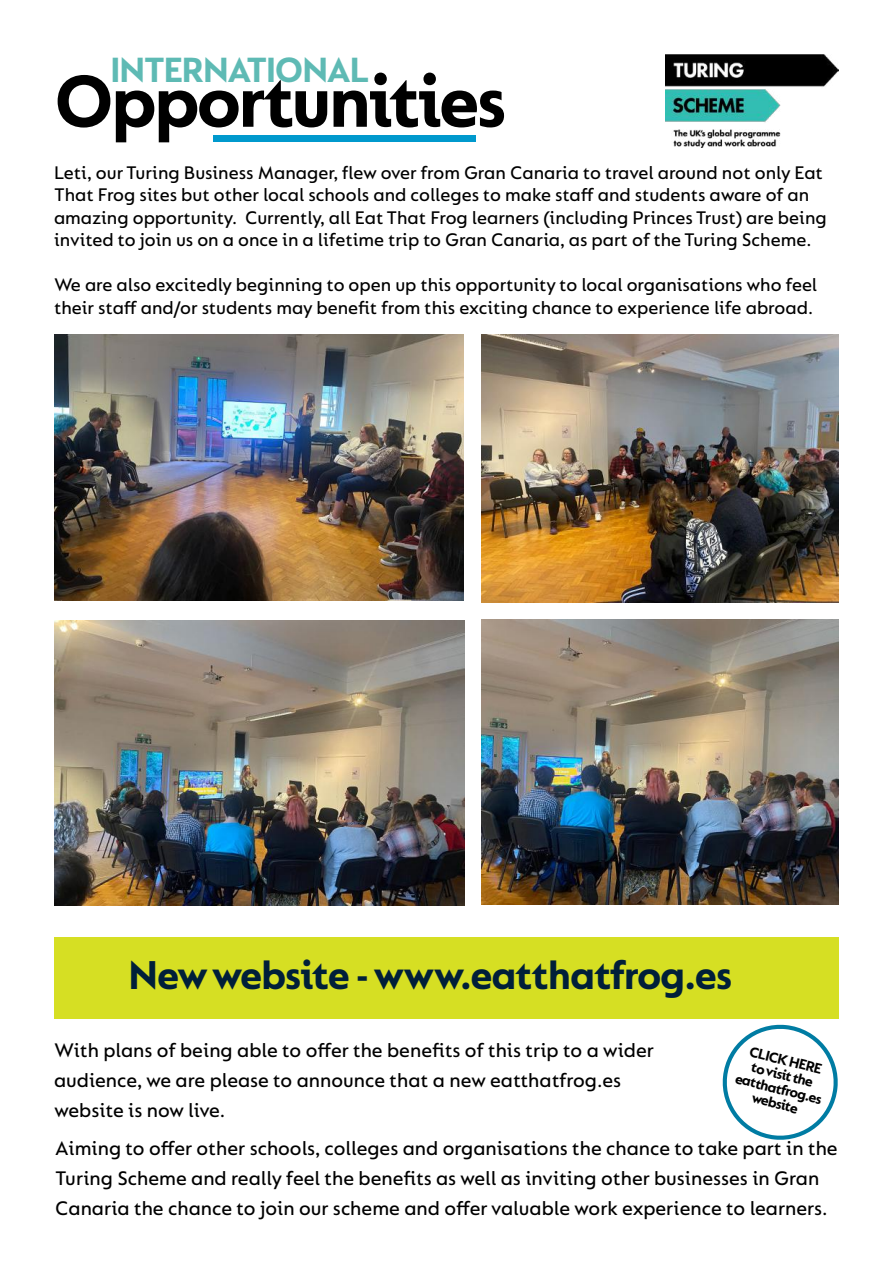
<style>
.page{position:relative;width:893px;height:1263px;background:#fff}
.page>*{position:absolute;margin:0;border:0;box-sizing:border-box;transform-origin:0 0}
.t1{font:700 78.75px "FS Lucas";letter-spacing:-.04em;color:#000}
.t2{font:700 43.05px "FS Lucas";letter-spacing:-.03em;color:#001f39}
.t3{font:700 37.5px "FS Lucas";letter-spacing:-.04em;color:#5ebab4}
.t4{font:500 21px/30px "FS Lucas";color:#000}
.t5{font:500 19.5px/22.5px "FS Lucas";color:#000}
.t6{font:700 15.3px/14.7px "FS Lucas";color:#000;text-align:center}
</style>
<div class="page">
<img style="left:54px;top:334px;width:409px;height:266px">
<img style="left:482px;top:335px;width:357px;height:267px">
<img style="left:54px;top:621px;width:411px;height:284px">
<img style="left:482px;top:619px;width:357px;height:285px">
<div style="left:213px;top:135px;width:263px;height:7px;background:#0099cd"></div>
<img style="left:665px;top:54px;width:174px;height:93px">
<div style="left:54px;top:937px;width:785px;height:81px;background:#d6df23"></div>
<svg style="left:722px;top:1024px;width:116px;height:116px"></svg>
<h3 class="t3" style="left:110px;top:48px;width:260px">INTERNATIONAL</h3>
<h1 class="t1" style="left:54px;top:56px;width:454px">Opportunities</h1>
<p class="t5" style="left:54px;top:161px;width:774px">Leti, our Turing Business Manager, flew over from Gran Canaria to travel around not only Eat That Frog sites but other local schools and colleges to make staff and students aware of an amazing opportunity. Currently, all Eat That Frog learners (including Princes Trust) are being invited to join us on a once in a lifetime trip to Gran Canaria, as part of the Turing Scheme.</p>
<p class="t5" style="left:54px;top:273px;width:765px">We are also excitedly beginning to open up this opportunity to local organisations who feel their staff and/or students may benefit from this exciting chance to experience life abroad.</p>
<h2 class="t2" style="left:128px;top:951px;width:606px">New website - www.eatthatfrog.es</h2>
<p class="t4" style="left:54px;top:1035px;width:601px">With plans of being able to offer the benefits of this trip to a wider audience, we are please to announce that a new eatthatfrog.es website is now live.</p>
<p class="t6" style="left:744px;top:1042px;width:90px;rotate:14deg">CLICK HERE to visit the eatthatfrog.es website</p>
<p class="t4" style="left:55px;top:1133px;width:784px">Aiming to offer other schools, colleges and organisations the chance to take part in the<br>Turing Scheme and really feel the benefits as well as inviting other businesses in Gran<br>Canaria the chance to join our scheme and offer valuable work experience to learners.</p>
</div>
